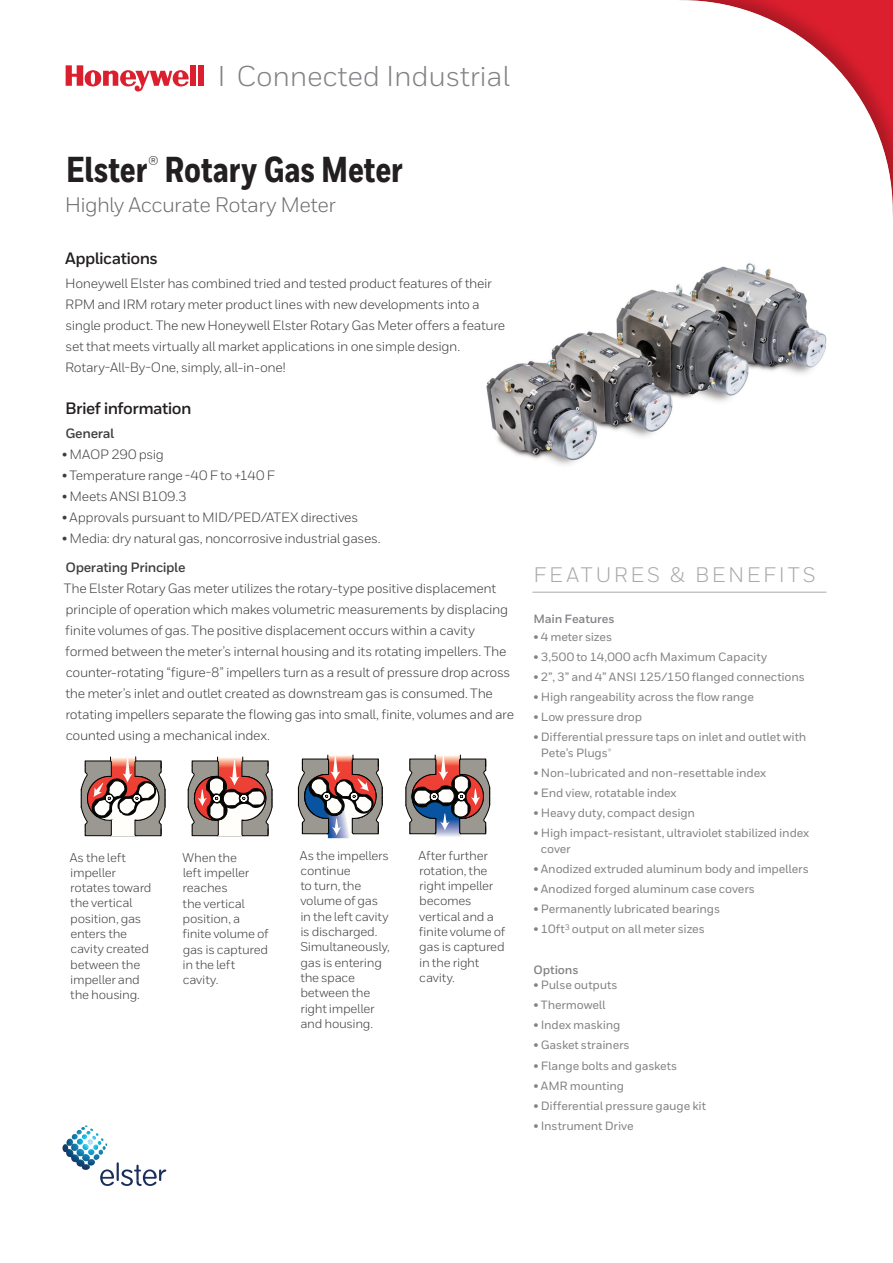
<style>
.page{position:relative;width:893px;height:1263px;background:#fff}
.page>*{position:absolute;margin:0;border:0;box-sizing:border-box;transform-origin:0 0}
.t1{font:800 36px "Honeywell Cond";color:#231f20}
.t2{font:28.65px "Honeywell Sans";letter-spacing:-.01em;color:#808285}
.t3{font:21px "Honeywell Sans";letter-spacing:-.025em;color:#6c6d70}
.t4{font:21px "Honeywell Sans";letter-spacing:.125em;color:#a8a9ad}
.t5{font:700 16.5px "Honeywell Sans";letter-spacing:-.035em;color:#231f20}
.t6{font:13.5px/21px "Honeywell Sans";letter-spacing:-.025em;color:#3e3e3f}
.t7{font:700 13.5px "Honeywell Sans";letter-spacing:-.025em;color:#3e3e3f}
.t8{font:12.75px/15.3px "Honeywell Sans";letter-spacing:-.02em;color:#3e3e3f}
.t9{font:500 12px/15.8px "Honeywell Sans";letter-spacing:-.015em;color:#808285}
.t10{font:700 12px "Honeywell Sans";letter-spacing:-.01em;color:#808285}
</style>
<div class="page">
<div style="left:190px;top:65px;width:6px;height:21px;background:#dc1f2e"></div>
<div style="left:198px;top:65px;width:5px;height:21px;background:#dc1f2e"></div>
<svg style="left:66px;top:65px;width:123px;height:26px"></svg>
<div style="left:260px;top:0;width:633px;height:629px;background:#231f20;opacity:.25"></div>
<hr style="left:532px;top:592px;width:294px;height:1px;background:#a8a9ad">
<svg style="left:62px;top:1125px;width:104px;height:61px"></svg>
<svg style="left:81px;top:756px;width:84px;height:80px"></svg>
<svg style="left:188px;top:756px;width:84px;height:80px"></svg>
<svg style="left:298px;top:754px;width:85px;height:84px"></svg>
<svg style="left:405px;top:754px;width:85px;height:83px"></svg>
<h2 class="t2" style="left:217px;top:59px;width:294px">I Connected Industrial</h2>
<h1 class="t1" style="left:66px;top:147px;width:338px">Elster<sup>®</sup> Rotary Gas Meter</h1>
<h3 class="t3" style="left:65px;top:193px;width:273px">Highly Accurate Rotary Meter</h3>
<p class="t5" style="left:65px;top:248px;width:94px">Applications</p>
<p class="t6" style="left:65px;top:273px;width:441px">Honeywell Elster has combined tried and tested product features of their RPM and IRM rotary meter product lines with new developments into a single product. The new Honeywell Elster Rotary Gas Meter offers a feature set that meets virtually all market applications in one simple design.<br>Rotary-All-By-One, simply, all-in-one!</p>
<p class="t5" style="left:65px;top:398px;width:128px">Brief information</p>
<p class="t7" style="left:65px;top:425px;width:50px">General</p>
<p class="t6" style="left:62px;top:444px;width:104px">• MAOP 290 psig</p>
<p class="t6" style="left:62px;top:465px;width:215px">• Temperature range -40 F to +140 F</p>
<p class="t6" style="left:62px;top:486px;width:127px">• Meets ANSI B109.3</p>
<p class="t6" style="left:62px;top:507px;width:298px">• Approvals pursuant to MID/PED/ATEX directives</p>
<p class="t6" style="left:62px;top:528px;width:321px">• Media: dry natural gas, noncorrosive industrial gases.</p>
<p class="t7" style="left:65px;top:559px;width:122px">Operating Principle</p>
<p class="t6" style="left:64px;top:578px;width:452px">The Elster Rotary Gas meter utilizes the rotary-type positive displacement principle of operation which makes volumetric measurements by displacing finite volumes of gas. The positive displacement occurs within a cavity formed between the meter’s internal housing and its rotating impellers. The counter-rotating “figure-8” impellers turn as a result of pressure drop across the meter’s inlet and outlet created as downstream gas is consumed. The rotating impellers separate the flowing gas into small, finite, volumes and are counted using a mechanical index.</p>
<p class="t8" style="left:70px;top:849px;width:83px">As the left impeller rotates toward the vertical position, gas enters the cavity created between the impeller and the housing.</p>
<p class="t8" style="left:182px;top:850px;width:88px">When the<br>left impeller reaches<br>the vertical position, a finite volume of gas is captured in the left cavity.</p>
<p class="t8" style="left:300px;top:847px;width:91px">As the impellers continue<br>to turn, the volume of gas in the left cavity is discharged.<br>Simultaneously, gas is entering the space between the right impeller and housing.</p>
<p class="t8" style="left:419px;top:847px;width:88px">After further rotation, the right impeller becomes vertical and a finite volume of gas is captured in the right cavity.</p>
<h3 class="t4" style="left:533px;top:562px;width:31px">Feat</h3>
<h3 class="t4" style="left:596px;top:562px;width:49px">ures</h3>
<h3 class="t4" style="left:670px;top:562px;width:57px">&amp; Benefits</h3>
<p class="t10" style="left:533px;top:611px;width:83px">Main Features</p>
<p class="t9" style="left:533px;top:629px;width:80px">• 4 meter sizes</p>
<p class="t9" style="left:533px;top:649px;width:235px">• 3,500 to 14,000 acfh Maximum Capacity</p>
<p class="t9" style="left:533px;top:669px;width:273px">• 2”, 3” and 4” ANSI 125/150 flanged connections</p>
<p class="t9" style="left:533px;top:689px;width:222px">• High rangeability across the flow range</p>
<p class="t9" style="left:533px;top:709px;width:110px">• Low pressure drop</p>
<p class="t9" style="left:541px;top:729px;width:267px;text-indent:-7px">• Differential pressure taps on inlet and outlet with<br>Pete’s Plugs<sup>®</sup></p>
<p class="t9" style="left:533px;top:765px;width:234px">• Non-lubricated and non-resettable index</p>
<p class="t9" style="left:533px;top:785px;width:145px">• End view, rotatable index</p>
<p class="t9" style="left:533px;top:805px;width:163px">• Heavy duty, compact design</p>
<p class="t9" style="left:541px;top:825px;width:270px;text-indent:-7px">• High impact-resistant, ultraviolet stabilized index cover</p>
<p class="t9" style="left:533px;top:861px;width:277px">• Anodized extruded aluminum body and impellers</p>
<p class="t9" style="left:533px;top:881px;width:223px">• Anodized forged aluminum case covers</p>
<p class="t9" style="left:533px;top:901px;width:188px">• Permanently lubricated bearings</p>
<p class="t9" style="left:533px;top:921px;width:173px">• 10ft<sup>3</sup> output on all meter sizes</p>
<p class="t10" style="left:533px;top:962px;width:47px">Options</p>
<p class="t9" style="left:533px;top:977px;width:86px">• Pulse outputs</p>
<p class="t9" style="left:533px;top:997px;width:73px">• Thermowell</p>
<p class="t9" style="left:533px;top:1017px;width:89px">• Index masking</p>
<p class="t9" style="left:533px;top:1038px;width:98px">• Gasket strainers</p>
<p class="t9" style="left:533px;top:1058px;width:145px">• Flange bolts and gaskets</p>
<p class="t9" style="left:533px;top:1078px;width:92px">• AMR mounting</p>
<p class="t9" style="left:533px;top:1098px;width:174px">• Differential pressure gauge kit</p>
<p class="t9" style="left:533px;top:1118px;width:102px">• Instrument Drive</p>
</div>
